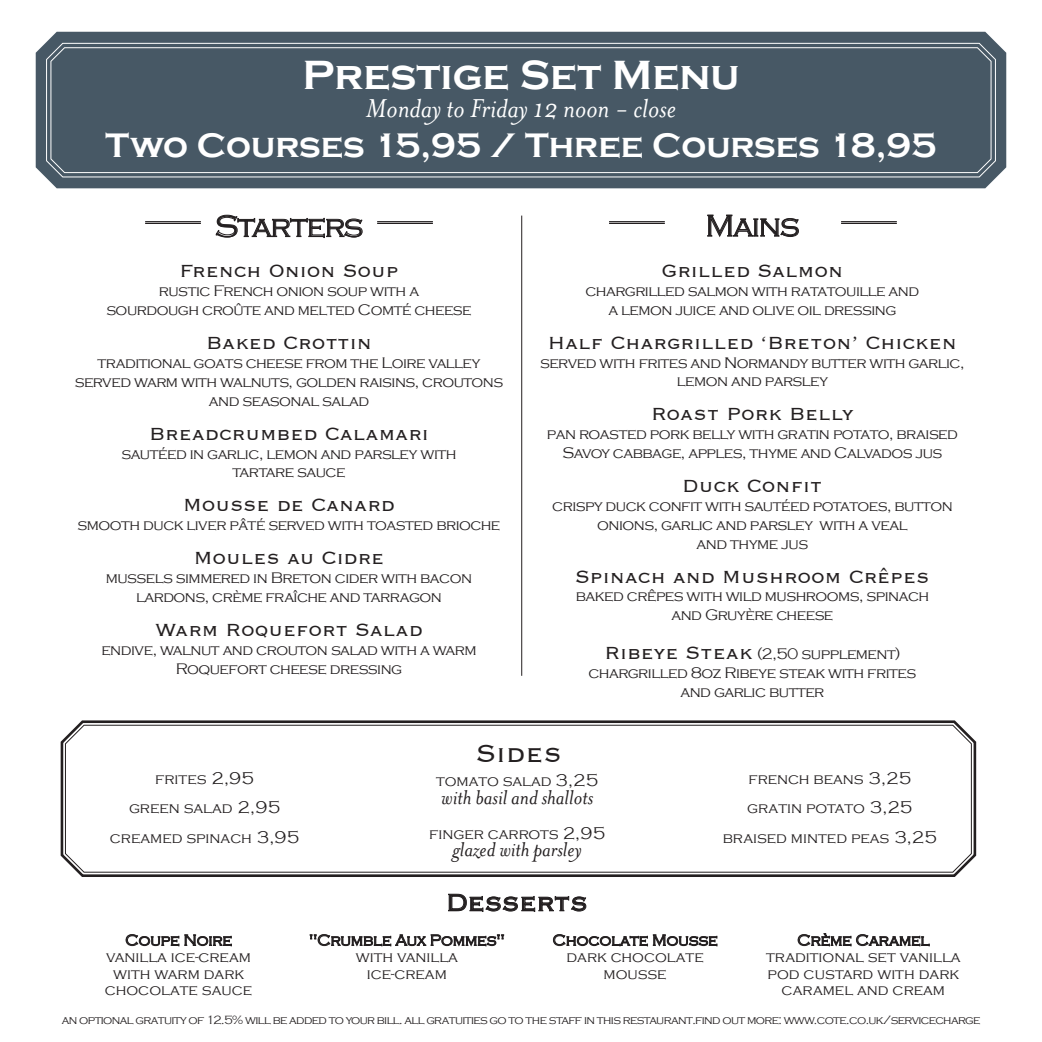
<style>
.page{position:relative;width:1042px;height:1042px;background:#fff}
.page>*{position:absolute;margin:0;border:0;box-sizing:border-box;transform-origin:0 0}
.t1{font:700 42px "Copperplate Gothic";color:#fff}
.t2{font:700 35px "Copperplate Gothic";color:#fff}
.t3{font:31.5px "Copperplate Gothic BT";letter-spacing:-.03em;color:#231f20}
.t4{font:300 31.5px "Copperplate Gothic";letter-spacing:-.03em;color:#231f20}
.t5{font:italic 29.75px "Mrs Eaves OT";color:#fff}
.t6{font:22.75px "Copperplate Gothic BT";color:#231f20}
.t7{font:italic 22.75px "Mrs Eaves OT";color:#231f20}
.t8{font:300 15.75px/18.9px "Copperplate Gothic";letter-spacing:-.03em;color:#231f20;text-align:center}
.t9{font:300 15.75px/16.6px "Copperplate Gothic";color:#231f20;text-align:center}
.t10{font:300 12.25px "Copperplate Gothic";letter-spacing:-.05em;color:#231f20}
.s1{font-family:"Copperplate Gothic BT";font-weight:400;font-size:22.75px}
.s2{font-size:17.5px}
</style>
<div class="page">
<hr style="left:145px;top:221px;width:56px;height:1px;background:#231f20">
<hr style="left:145px;top:223px;width:56px;height:1px;background:#231f20">
<hr style="left:377px;top:221px;width:56px;height:1px;background:#231f20">
<hr style="left:377px;top:223px;width:56px;height:1px;background:#231f20">
<hr style="left:609px;top:221px;width:56px;height:1px;background:#231f20">
<hr style="left:609px;top:223px;width:56px;height:1px;background:#231f20">
<hr style="left:841px;top:221px;width:56px;height:1px;background:#231f20">
<hr style="left:841px;top:223px;width:56px;height:1px;background:#231f20">
<hr style="left:521px;top:216px;width:1px;height:460px;background:#231f20">
<svg style="left:448px;top:893px;width:139px;height:19px"></svg>
<div style="left:36px;top:32px;width:970px;height:156px;background:#475865"></div>
<svg style="left:45px;top:42px;width:951px;height:136px;background:#6f7d87"></svg>
<div style="left:50px;top:46px;width:942px;height:127px;background:#475865"></div>
<svg style="left:126px;top:934px;width:106px;height:12px"></svg>
<svg style="left:310px;top:934px;width:194px;height:12px"></svg>
<svg style="left:553px;top:934px;width:164px;height:12px"></svg>
<svg style="left:798px;top:933px;width:131px;height:13px"></svg>
<svg style="left:60px;top:720px;width:917px;height:157px"></svg>
<div style="left:65px;top:725px;width:907px;height:147px;border:1px solid #231f20;border-radius:19px"></div>
<svg style="left:215px;top:214px;width:148px;height:24px"></svg>
<svg style="left:707px;top:214px;width:92px;height:23px"></svg>
<p class="t1" style="left:302px;top:52px;width:439px">Prestige Set Menu</p>
<p class="t5" style="left:366px;top:92px;width:312px">Monday to Friday 12 noon - close</p>
<p class="t2" style="left:106px;top:126px;width:832px">Two Courses 15,95 / Three Courses 18,95</p>
<p class="t4" style="left:215px;top:209px;width:150px">Starters</p>
<p class="t6" style="left:179px;top:259px;width:221px">French Onion Soup</p>
<p class="t8" style="left:106px;top:282px;width:367px">rustic French onion soup with a<br>sourdough croûte and melted Comté cheese</p>
<p class="t6" style="left:206px;top:331px;width:167px">Baked Crottin</p>
<p class="t8" style="left:75px;top:354px;width:430px">traditional goats cheese from the Loire valley served warm with walnuts, golden raisins, croutons and seasonal salad</p>
<p class="t6" style="left:149px;top:421px;width:281px">Breadcrumbed Calamari</p>
<p class="t8" style="left:121px;top:444px;width:337px">sautéed in garlic, lemon and parsley with tartare sauce</p>
<p class="t6" style="left:183px;top:493px;width:213px">Mousse de Canard</p>
<p class="t8" style="left:78px;top:516px;width:424px">smooth duck liver pâté served with toasted brioche</p>
<p class="t6" style="left:194px;top:546px;width:192px">Moules au Cidre</p>
<p class="t8" style="left:106px;top:568px;width:368px">mussels simmered in Breton cider with bacon lardons, crème fraîche and tarragon</p>
<p class="t6" style="left:155px;top:617px;width:269px">Warm Roquefort Salad</p>
<p class="t8" style="left:101px;top:640px;width:377px">endive, walnut and crouton salad with a warm<br>Roquefort cheese dressing</p>
<p class="t4" style="left:705px;top:209px;width:96px">Mains</p>
<p class="t6" style="left:661px;top:259px;width:183px">Grilled Salmon</p>
<p class="t8" style="left:585px;top:282px;width:335px">chargrilled salmon with ratatouille and a lemon juice and olive oil dressing</p>
<p class="t6" style="left:548px;top:330px;width:410px">Half Chargrilled ‘Breton’ Chicken</p>
<p class="t8" style="left:540px;top:353px;width:426px">served with frites and Normandy butter with garlic, lemon and parsley</p>
<p class="t6" style="left:651px;top:402px;width:204px">Roast Pork Belly</p>
<p class="t8" style="left:547px;top:425px;width:413px">pan roasted pork belly with gratin potato, braised<br>Savoy cabbage, apples, thyme and Calvados jus</p>
<p class="t6" style="left:682px;top:474px;width:142px">Duck Confit</p>
<p class="t8" style="left:552px;top:496px;width:402px">crispy duck confit with sautéed potatoes, button onions, garlic and parsley with a veal<br>and thyme jus</p>
<p class="t6" style="left:575px;top:564px;width:356px">Spinach and Mushroom Crêpes</p>
<p class="t8" style="left:576px;top:587px;width:355px">baked crêpes with wild mushrooms, spinach and Gruyère cheese</p>
<p class="t8" style="left:588px;top:645px;width:329px"><span class="s1">Ribeye Steak</span> (2,50 supplement) chargrilled 8oz Ribeye steak with frites and garlic butter</p>
<p class="t8" style="left:155px;top:769px;width:100px">frites <span class="s2">2,95</span></p>
<p class="t9" style="left:129px;top:800px;width:153px">green salad <span class="s2">2,95</span></p>
<p class="t9" style="left:110px;top:829px;width:191px">creamed spinach <span class="s2">3,95</span></p>
<p class="t3" style="left:476px;top:736px;width:88px">Sides</p>
<p class="t9" style="left:436px;top:773px;width:164px">tomato salad <span class="s2">3,25</span></p>
<p class="t7" style="left:441px;top:785px;width:153px">with basil and shallots</p>
<p class="t9" style="left:429px;top:825px;width:178px">finger carrots <span class="s2">2,95</span></p>
<p class="t7" style="left:453px;top:837px;width:130px">glazed with parsley</p>
<p class="t3" style="left:445px;top:885px;width:144px">Desserts</p>
<p class="t9" style="left:748px;top:770px;width:164px">french beans <span class="s2">3,25</span></p>
<p class="t9" style="left:747px;top:800px;width:167px">gratin potato <span class="s2">3,25</span></p>
<p class="t9" style="left:722px;top:829px;width:216px">braised minted peas <span class="s2">3,25</span></p>
<p class="t9" style="left:105px;top:932px;width:149px">Coupe Noire vanilla ice-cream with warm dark chocolate sauce</p>
<p class="t9" style="left:309px;top:932px;width:197px">"Crumble Aux Pommes" with vanilla<br>ice-cream</p>
<p class="t9" style="left:552px;top:932px;width:166px">Chocolate Mousse dark chocolate mousse</p>
<p class="t9" style="left:766px;top:932px;width:196px">Crème Caramel traditional set vanilla pod custard with dark caramel and cream</p>
<p class="t10" style="left:62px;top:1013px;width:920px">an optional gratuity of 12.5% will be added to your bill. all gratuities go to the staff in this restaurant.find out more: www.cote.co.uk/servicecharge</p>
</div>
